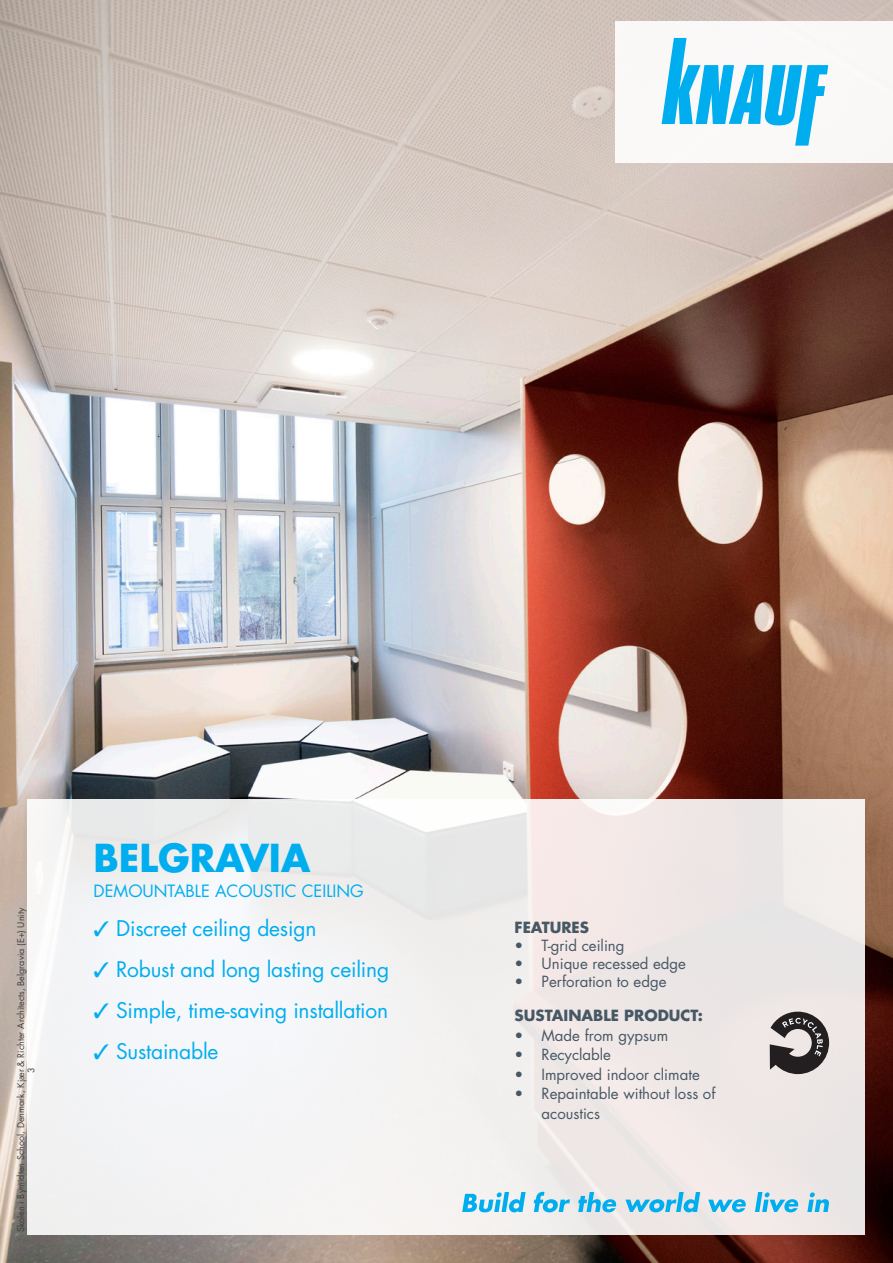
<style>
.page{position:relative;width:893px;height:1263px;background:#fff}
.page>*{position:absolute;margin:0;border:0;box-sizing:border-box;transform-origin:0 0}
.t1{font:700 37.5px "Futura";color:#00aeef}
.t2{font:21px "Futura";letter-spacing:-.01em;color:#00aeef}
.t3{font:16.5px "Futura";color:#00aeef}
.t4{font:15px/19.5px "Futura";color:#475865}
.t5{font:700 15px "Futura";color:#475865}
.t6{font:9px/10.5px "Futura";color:#3e3e3f;text-align:center}
</style>
<div class="page">
<img style="left:0;top:0;width:893px;height:1263px">
<div style="left:28px;top:799px;width:837px;height:436px;background:linear-gradient(to right,#f4f6f8,#ede6e4)"></div>
<div style="left:616px;top:21px;width:277px;height:142px;background:#faf8f7"></div>
<svg style="left:662px;top:38px;width:166px;height:108px"></svg>
<svg style="left:462px;top:1192px;width:64px;height:20px"></svg>
<svg style="left:534px;top:1192px;width:36px;height:20px"></svg>
<svg style="left:578px;top:1192px;width:39px;height:20px"></svg>
<svg style="left:625px;top:1192px;width:75px;height:20px"></svg>
<svg style="left:708px;top:1199px;width:38px;height:13px"></svg>
<svg style="left:755px;top:1192px;width:44px;height:20px"></svg>
<svg style="left:807px;top:1192px;width:22px;height:20px"></svg>
<svg style="left:770px;top:1011px;width:59px;height:63px;background:#797575"></svg>
<p class="t6" style="left:15px;top:1232px;width:326px;rotate:-90deg">Skolen i Bymidten School, Denmark, Kjær &amp; Richter Architects, Belgravia (E+) Unity<br>3</p>
<p class="t1" style="left:94px;top:831px;width:218px">BELGRAVIA</p>
<p class="t3" style="left:94px;top:880px;width:272px">DEMOUNTABLE ACOUSTIC CEILING</p>
<p class="t2" style="left:94px;top:914px;width:224px">✓ Discreet ceiling design</p>
<p class="t2" style="left:94px;top:955px;width:297px">✓ Robust and long lasting ceiling</p>
<p class="t2" style="left:94px;top:996px;width:296px">✓ Simple, time-saving installation</p>
<p class="t2" style="left:94px;top:1037px;width:126px">✓ Sustainable</p>
<p class="t5" style="left:514px;top:917px;width:76px">FEATURES</p>
<p class="t4" style="left:514px;top:935px;width:112px">• T-grid ceiling</p>
<p class="t4" style="left:514px;top:953px;width:173px">• Unique recessed edge</p>
<p class="t4" style="left:514px;top:971px;width:153px">• Perforation to edge</p>
<p class="t5" style="left:514px;top:1005px;width:190px">SUSTAINABLE PRODUCT:</p>
<p class="t4" style="left:514px;top:1025px;width:155px">• Made from gypsum</p>
<p class="t4" style="left:514px;top:1045px;width:98px">• Recyclable</p>
<p class="t4" style="left:514px;top:1064px;width:187px">• Improved indoor climate</p>
<p class="t4" style="left:541px;top:1084px;width:175px;text-indent:-27px">• Repaintable without loss of acoustics</p>
</div>
